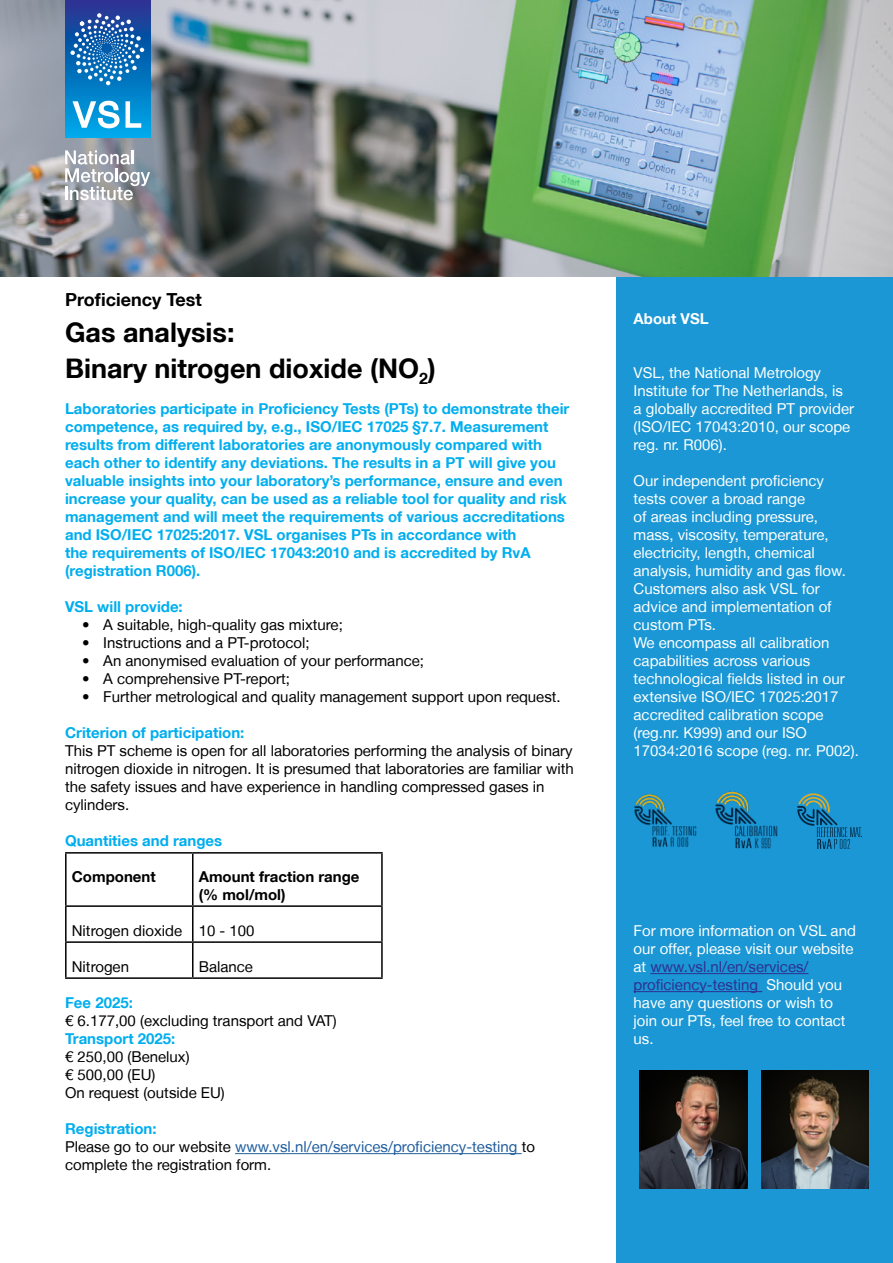
<style>
.page{position:relative;width:893px;height:1263px;background:#fff}
.page>*{position:absolute;margin:0;border:0;box-sizing:border-box;transform-origin:0 0}
.t1{font:700 27px/36px "Helvetica Neue LT";color:#000}
.t2{font:700 18px "Helvetica Neue LT";color:#000}
.t3{font:15px/18px "Helvetica Neue LT";color:#fff}
.t4{font:700 15px/18px "Helvetica Neue LT";color:#00aeef}
.t5{font:15px/18px "Helvetica Neue LT";color:#000}
.t6{font:700 15px/18px "Helvetica Neue LT";color:#000}
.t7{font:700 15px "Helvetica Neue LT";color:#fff}
.s1{font-weight:700;color:#00aeef}
.s2{color:#215e9e}
.s3{color:#2e3092}
</style>
<div class="page">
<hr style="left:235px;top:1153px;width:287px;height:1px;background:#215e9e">
<hr style="left:65px;top:852px;width:128px;height:2px;background:#000">
<hr style="left:65px;top:854px;width:2px;height:51px;background:#000">
<hr style="left:193px;top:852px;width:190px;height:2px;background:#000">
<hr style="left:192px;top:854px;width:2px;height:51px;background:#000">
<hr style="left:381px;top:854px;width:2px;height:51px;background:#000">
<hr style="left:65px;top:905px;width:128px;height:2px;background:#000">
<hr style="left:65px;top:907px;width:2px;height:34px;background:#000">
<hr style="left:193px;top:905px;width:190px;height:2px;background:#000">
<hr style="left:192px;top:907px;width:2px;height:34px;background:#000">
<hr style="left:381px;top:907px;width:2px;height:34px;background:#000">
<hr style="left:65px;top:941px;width:128px;height:2px;background:#000">
<hr style="left:65px;top:943px;width:2px;height:34px;background:#000">
<hr style="left:193px;top:941px;width:190px;height:2px;background:#000">
<hr style="left:192px;top:943px;width:2px;height:34px;background:#000">
<hr style="left:381px;top:943px;width:2px;height:34px;background:#000">
<hr style="left:65px;top:977px;width:128px;height:2px;background:#000">
<hr style="left:193px;top:977px;width:190px;height:2px;background:#000">
<img style="left:0;top:0;width:616px;height:276px">
<svg style="left:616px;top:0;width:277px;height:1263px;background:#3795bc"></svg>
<img style="left:634px;top:791px;width:72px;height:60px">
<svg style="left:65px;top:0;width:85px;height:138px;background:#0c72bf"></svg>
<svg style="left:70px;top:13px;width:74px;height:72px;background:#3478ba"></svg>
<svg style="left:126px;top:101px;width:15px;height:27px"></svg>
<svg style="left:72px;top:101px;width:48px;height:27px"></svg>
<svg style="left:65px;top:150px;width:85px;height:50px"></svg>
<p class="t2" style="left:65px;top:288px;width:138px">Proficiency Test</p>
<h1 class="t1" style="left:65px;top:314px;width:372px">Gas analysis:<br>Binary nitrogen dioxide (NO<sub>2</sub>)</h1>
<p class="t4" style="left:65px;top:399px;width:506px">Laboratories participate in Proficiency Tests (PTs) to demonstrate their competence, as required by, e.g., ISO/IEC 17025 §7.7. Measurement results from different laboratories are anonymously compared with each other to identify any deviations. The results in a PT will give you valuable insights into your laboratory’s performance, ensure and even increase your quality, can be used as a reliable tool for quality and risk management and will meet the requirements of various accreditations and ISO/IEC 17025:2017. VSL organises PTs in accordance with<br>the requirements of ISO/IEC 17043:2010 and is accredited by RvA (registration R006).</p>
<p class="t4" style="left:65px;top:597px;width:119px">VSL will provide:</p>
<p class="t5" style="left:82px;top:615px;width:262px">• A suitable, high-quality gas mixture;</p>
<p class="t5" style="left:82px;top:633px;width:229px">• Instructions and a PT-protocol;</p>
<p class="t5" style="left:82px;top:651px;width:343px">• An anonymised evaluation of your performance;</p>
<p class="t5" style="left:82px;top:669px;width:209px">• A comprehensive PT-report;</p>
<p class="t5" style="left:82px;top:687px;width:480px">• Further metrological and quality management support upon request.</p>
<p class="t4" style="left:65px;top:723px;width:181px">Criterion of participation:</p>
<p class="t5" style="left:65px;top:741px;width:510px">This PT scheme is open for all laboratories performing the analysis of binary nitrogen dioxide in nitrogen. It is presumed that laboratories are familiar with the safety issues and have experience in handling compressed gases in cylinders.</p>
<p class="t4" style="left:65px;top:831px;width:159px">Quantities and ranges</p>
<p class="t6" style="left:72px;top:867px;width:85px">Component</p>
<p class="t6" style="left:199px;top:867px;width:162px">Amount fraction range (% mol/mol)</p>
<p class="t5" style="left:72px;top:921px;width:184px">Nitrogen dioxide 10 - 100</p>
<p class="t5" style="left:72px;top:957px;width:59px">Nitrogen</p>
<p class="t5" style="left:199px;top:957px;width:56px">Balance</p>
<p class="t4" style="left:65px;top:993px;width:69px">Fee 2025:</p>
<p class="t5" style="left:65px;top:1011px;width:273px">€ 6.177,00 (excluding transport and VAT)</p>
<p class="t4" style="left:65px;top:1029px;width:112px">Transport 2025:</p>
<p class="t5" style="left:65px;top:1047px;width:161px">€ 250,00 (Benelux)<br>€ 500,00 (EU)<br>On request (outside EU)</p>
<p class="t5" style="left:65px;top:1119px;width:471px"><span class="s1">Registration:<br></span>Please go to our website <span class="s2">www.vsl.nl/en/services/proficiency-testing</span> to complete the registration form.</p>
<p class="t7" style="left:634px;top:309px;width:77px">About VSL</p>
<p class="t3" style="left:634px;top:363px;width:222px">VSL, the National Metrology<br>Institute for The Netherlands, is a globally accredited PT provider (ISO/IEC 17043:2010, our scope reg. nr. R006).</p>
<p class="t3" style="left:634px;top:471px;width:227px">Our independent proficiency tests cover a broad range<br>of areas including pressure, mass, viscosity, temperature, electricity, length, chemical analysis, humidity and gas flow.<br>Customers also ask VSL for advice and implementation of custom PTs.<br>We encompass all calibration capabilities across various technological fields listed in our extensive ISO/IEC 17025:2017 accredited calibration scope (reg.nr. K999) and our ISO<br>17034:2016 scope (reg. nr. P002).</p>
<p class="t3" style="left:634px;top:921px;width:224px">For more information on VSL and our offer, please visit our website at <span class="s3">www.vsl.nl/en/services/ proficiency-testing</span> Should you have any questions or wish to join our PTs, feel free to contact us.</p>
</div>
